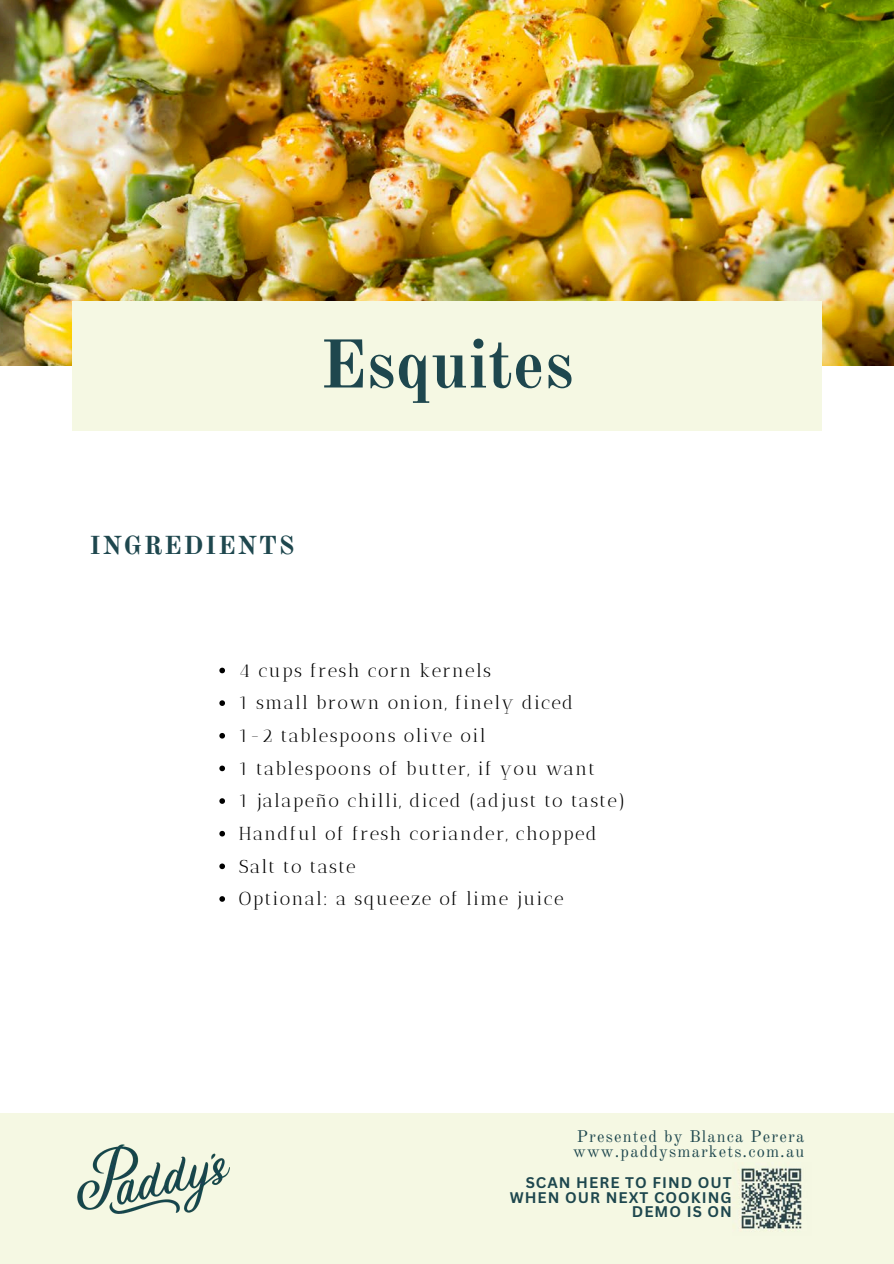
<style>
.page{position:relative;width:894px;height:1264px;background:#fff}
.page>*{position:absolute;margin:0;border:0;box-sizing:border-box;transform-origin:0 0}
.t1{font:700 67.5px "Old Standard";color:#1e474e}
.t2{font:700 25.5px "Old Standard";letter-spacing:.07em;color:#1e474e}
.t3{font:18.75px "Antic Didone";letter-spacing:.07em;color:#000}
.t4{font:16.5px "Old Standard";letter-spacing:.07em;color:#1e474e}
.t5{font:700 15px/14.7px "Canva Sans";letter-spacing:.07em;color:#1e474e;text-align:right}
</style>
<div class="page">
<div style="left:0;top:1113px;width:893px;height:150px;background:#f5f8e3"></div>
<img style="left:738px;top:1168px;width:64px;height:63px">
<img style="left:77px;top:1144px;width:152px;height:70px">
<img style="left:0;top:0;width:893px;height:366px">
<div style="left:72px;top:301px;width:749px;height:129px;background:#f5f8e3"></div>
<svg style="left:219px;top:667px;width:6px;height:6px"></svg>
<svg style="left:219px;top:700px;width:6px;height:6px"></svg>
<svg style="left:219px;top:733px;width:6px;height:5px"></svg>
<svg style="left:219px;top:765px;width:6px;height:6px"></svg>
<svg style="left:219px;top:798px;width:6px;height:5px"></svg>
<svg style="left:219px;top:830px;width:6px;height:6px"></svg>
<svg style="left:219px;top:863px;width:6px;height:6px"></svg>
<svg style="left:219px;top:896px;width:6px;height:5px"></svg>
<p class="t1" style="left:320px;top:323px;width:255px">Esquites</p>
<p class="t2" style="left:89px;top:529px;width:207px">INGREDIENTS</p>
<p class="t3" style="left:239px;top:659px;width:253px">4 cups fresh corn kernels</p>
<p class="t3" style="left:239px;top:691px;width:335px">1 small brown onion, finely diced</p>
<p class="t3" style="left:239px;top:724px;width:248px">1-2 tablespoons olive oil</p>
<p class="t3" style="left:239px;top:757px;width:357px">1 tablespoons of butter, if you want</p>
<p class="t3" style="left:239px;top:789px;width:388px">1 jalapeño chilli, diced (adjust to taste)</p>
<p class="t3" style="left:239px;top:822px;width:359px">Handful of fresh coriander, chopped</p>
<p class="t3" style="left:239px;top:854px;width:118px">Salt to taste</p>
<p class="t3" style="left:239px;top:887px;width:326px">Optional: a squeeze of lime juice</p>
<h4 class="t4" style="left:576px;top:1125px;width:229px">Presented by Blanca Perera</h4>
<p class="t4" style="left:573px;top:1141px;width:233px">www.paddysmarkets.com.au</p>
<p class="t5" style="left:509px;top:1174px;width:224px">SCAN HERE TO FIND OUT<br>WHEN OUR NEXT COOKING<br>DEMO IS ON</p>
</div>
